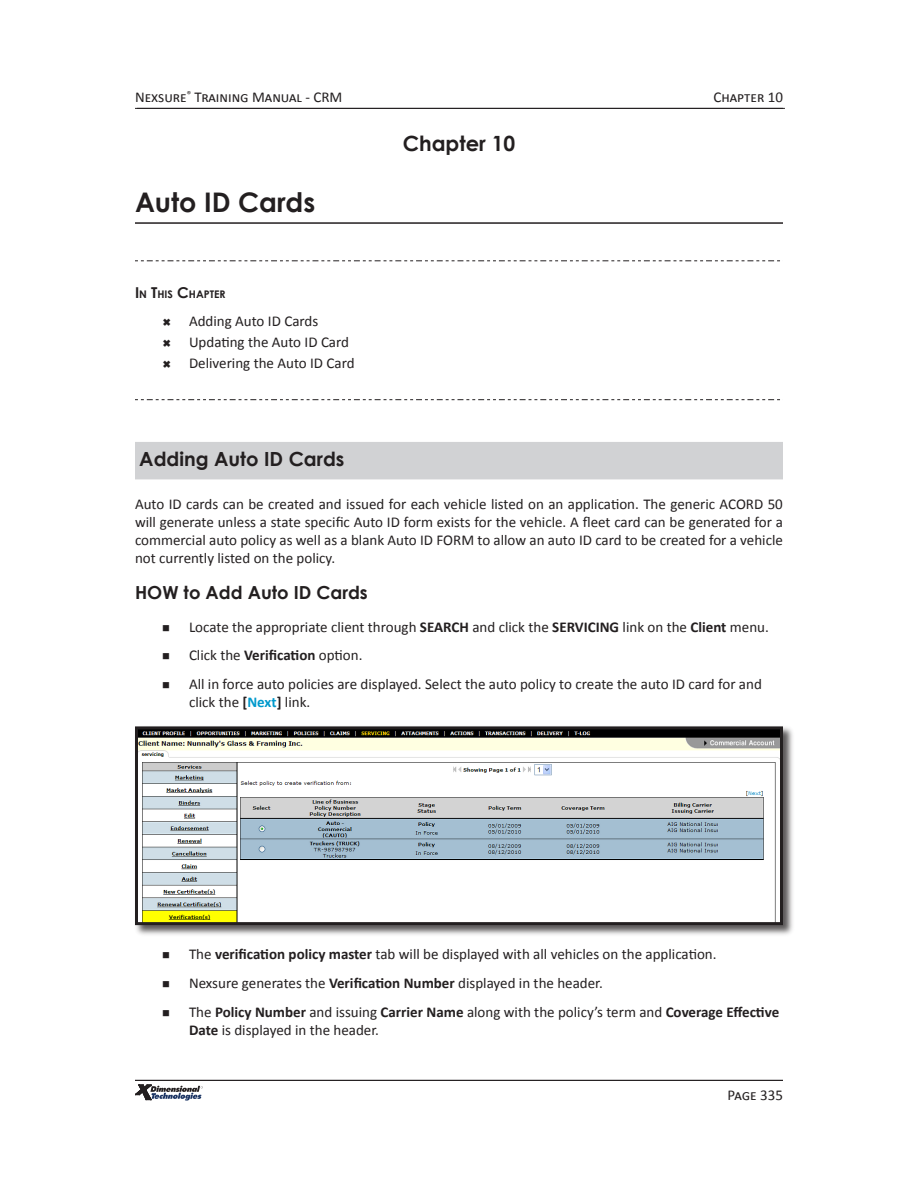
<style>
.page{position:relative;width:918px;height:1188px;background:#fff}
.page>*{position:absolute;margin:0;border:0;box-sizing:border-box;transform-origin:0 0}
.Heading_1{font:700 27px "Century Gothic";color:#231f20}
.Chapter{font:700 21px "Century Gothic";color:#231f20}
.Heading_2{font:700 19.5px "Century Gothic";color:#231f20}
.Heading_3{font:700 18px "Century Gothic";color:#231f20}
.Bulleted_Text{font:15px/18px "Calibri";color:#231f20}
.Chapter_Bullets{font:15px "Calibri";color:#231f20}
.Numbered_Text{font:15px "Calibri";color:#231f20}
.Included_in_this_cha{font:700 10.5px "Century Gothic";color:#231f20}
.t1{font:10.5px "Wingdings";color:#231f20}
.s1{font-size:15px}
.s2{font-weight:700}
.s3{font-weight:700;color:#09c}
</style>
<div class="page">
<svg style="left:135px;top:1085px;width:68px;height:16px"></svg>
<hr style="left:135px;top:108px;width:648px;height:1px;background:#231f20">
<hr style="left:135px;top:222px;width:648px;height:2px;background:#231f20">
<div style="left:135px;top:442px;width:648px;height:37px;background:#d1d2d4"></div>
<svg style="left:135px;top:261px;width:645px;height:1px"></svg>
<svg style="left:135px;top:399px;width:645px;height:1px"></svg>
<div style="left:134px;top:725px;width:662px;height:213px;background:#231f20;opacity:.75"></div>
<img style="left:139px;top:730px;width:640px;height:191px">
<div style="left:135px;top:726px;width:648px;height:199px;border:3px solid #231f20"></div>
<hr style="left:135px;top:1080px;width:648px;height:1px;background:#231f20">
<hr style="left:137px;top:108px;width:648px;height:1px;background:#231f20">
<p class="Numbered_Text" style="left:135px;top:88px;width:209px">Nexsure<sup>®</sup> Training Manual - CRM</p>
<p class="Numbered_Text" style="left:713px;top:88px;width:71px">Chapter 10</p>
<p class="Chapter" style="left:403px;top:127px;width:114px">Chapter 10</p>
<p class="Heading_1" style="left:135px;top:181px;width:182px">Auto ID Cards</p>
<p class="Included_in_this_cha" style="left:135px;top:286px;width:92px"><span class="s1">I</span>n <span class="s1">T</span>his <span class="s1">C</span>hapter</p>
<p class="Chapter_Bullets" style="left:189px;top:312px;width:131px">Adding Auto ID Cards</p>
<p class="Chapter_Bullets" style="left:189px;top:333px;width:162px">Updating the Auto ID Card</p>
<p class="Chapter_Bullets" style="left:189px;top:354px;width:167px">Delivering the Auto ID Card</p>
<p class="Heading_2" style="left:139px;top:445px;width:207px">Adding Auto ID Cards</p>
<p class="Bulleted_Text" style="left:135px;top:495px;width:649px;text-align:justify">Auto ID cards can be created and issued for each vehicle listed on an application. The generic ACORD 50 will generate unless a state specific Auto ID form exists for the vehicle. A fleet card can be generated for a commercial auto policy as well as a blank Auto ID FORM to allow an auto ID card to be created for a vehicle not currently listed on the policy.</p>
<p class="Heading_3" style="left:135px;top:579px;width:234px">HOW to Add Auto ID Cards</p>
<p class="Bulleted_Text" style="left:189px;top:617px;width:581px">Locate the appropriate client through <span class="s2">SEARCH</span> and click the <span class="s2">SERVICING</span> link on the <span class="s2">Client</span> menu.</p>
<p class="Bulleted_Text" style="left:189px;top:646px;width:175px">Click the <span class="s2">Verification</span> option.</p>
<p class="Bulleted_Text" style="left:189px;top:675px;width:574px">All in force auto policies are displayed. Select the auto policy to create the auto ID card for and click the <span class="s2">[</span><span class="s3">Next</span><span class="s2">]</span> link.</p>
<p class="t1" style="left:162px;top:622px;width:9px">■</p>
<p class="t1" style="left:162px;top:651px;width:9px">■</p>
<p class="t1" style="left:162px;top:680px;width:9px">■</p>
<p class="t1" style="left:162px;top:950px;width:9px">■</p>
<p class="t1" style="left:162px;top:979px;width:9px">■</p>
<p class="t1" style="left:162px;top:1007px;width:9px">■</p>
<p class="Bulleted_Text" style="left:189px;top:945px;width:529px">The <span class="s2">verification policy master</span> tab will be displayed with all vehicles on the application.</p>
<p class="Bulleted_Text" style="left:189px;top:973px;width:415px">Nexsure generates the <span class="s2">Verification Number</span> displayed in the header.</p>
<p class="Bulleted_Text" style="left:189px;top:1002px;width:592px">The <span class="s2">Policy Number</span> and issuing <span class="s2">Carrier Name</span> along with the policy’s term and <span class="s2">Coverage Effective<br>Date</span> is displayed in the header.</p>
<p class="Bulleted_Text" style="left:728px;top:1085px;width:57px">Page 335</p>
</div>
